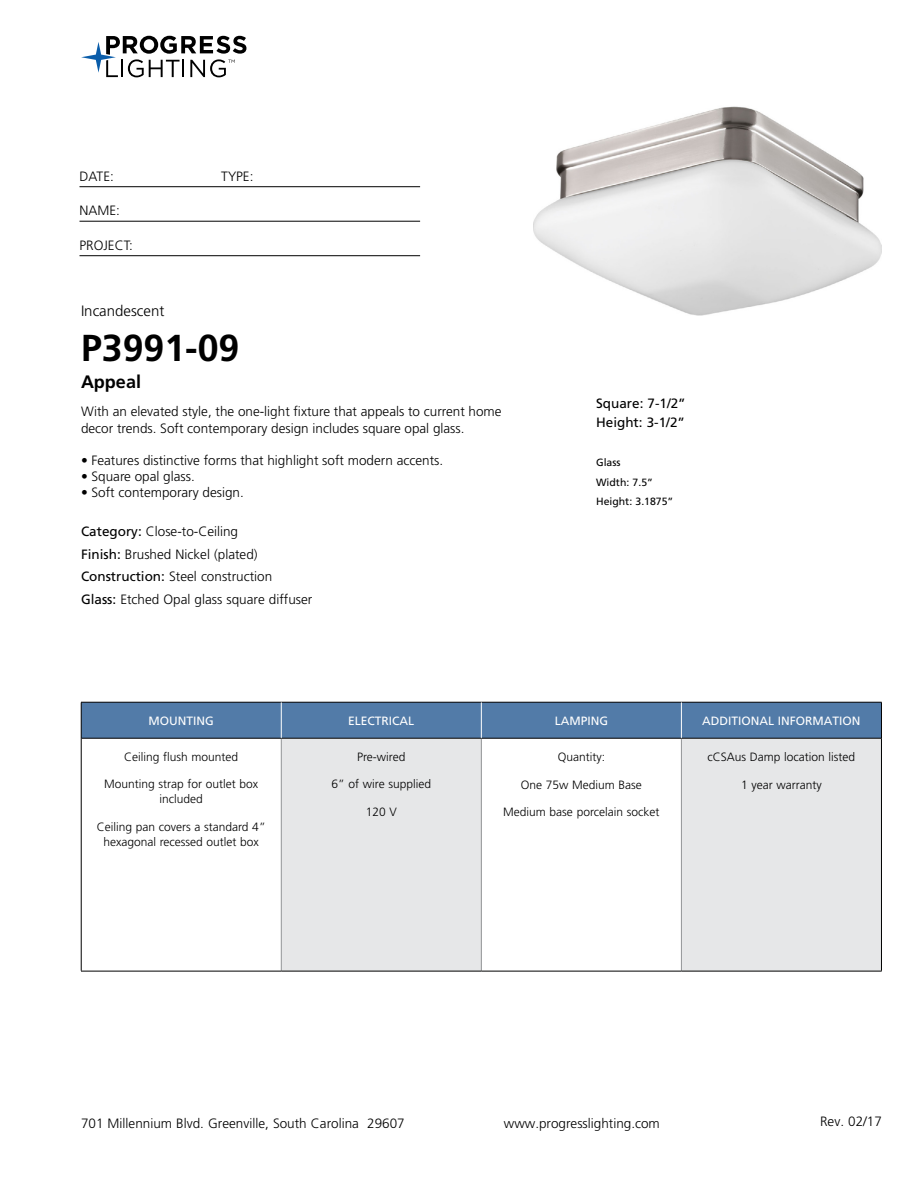
<style>
.page{position:relative;width:918px;height:1188px;background:#fff}
.page>*{position:absolute;margin:0;border:0;box-sizing:border-box;transform-origin:0 0}
.t1{font:700 37.5px "Frutiger LT Std";color:#000}
.t2{font:700 18px "Frutiger LT Std";color:#000}
.t3{font:300 15px "Frutiger LT Std";color:#000}
.t4{font:300 13.5px/22.5px "Frutiger LT Std";color:#000}
.t5{font:13.5px/19.5px "Frutiger LT Std";color:#000}
.t6{font:300 12px/15px "Frutiger LT Std";color:#000;text-align:center}
.t7{font:12px "Frutiger LT Std";color:#fff}
.t8{font:10.5px/19.5px "Frutiger LT Std";color:#000}
.s1{font-weight:400}
</style>
<div class="page">
<svg style="left:81px;top:36px;width:165px;height:41px"></svg>
<hr style="left:80px;top:186px;width:340px;height:1px;background:#000">
<hr style="left:80px;top:221px;width:340px;height:1px;background:#000">
<hr style="left:80px;top:255px;width:340px;height:1px;background:#000">
<div style="left:82px;top:703px;width:799px;height:35px;background:#527ba8"></div>
<div style="left:281px;top:738px;width:200px;height:233px;background:#e6e7e8"></div>
<div style="left:681px;top:738px;width:200px;height:233px;background:#e6e7e8"></div>
<hr style="left:281px;top:739px;width:1px;height:232px;background:#939598">
<hr style="left:481px;top:739px;width:1px;height:232px;background:#939598">
<hr style="left:681px;top:739px;width:1px;height:232px;background:#939598">
<hr style="left:81px;top:738px;width:200px;height:1px;background:#000">
<hr style="left:281px;top:738px;width:200px;height:1px;background:#000">
<hr style="left:481px;top:738px;width:200px;height:1px;background:#000">
<hr style="left:681px;top:738px;width:200px;height:1px;background:#000">
<hr style="left:81px;top:971px;width:200px;height:1px;background:#000">
<hr style="left:281px;top:971px;width:200px;height:1px;background:#000">
<hr style="left:481px;top:971px;width:200px;height:1px;background:#000">
<hr style="left:681px;top:971px;width:201px;height:1px;background:#000">
<hr style="left:81px;top:702px;width:200px;height:1px;background:#000">
<hr style="left:81px;top:702px;width:1px;height:36px;background:#000">
<hr style="left:281px;top:702px;width:200px;height:1px;background:#000">
<hr style="left:481px;top:702px;width:200px;height:1px;background:#000">
<hr style="left:681px;top:702px;width:201px;height:1px;background:#000">
<hr style="left:881px;top:702px;width:1px;height:36px;background:#000">
<hr style="left:81px;top:738px;width:1px;height:233px;background:#000">
<hr style="left:881px;top:738px;width:1px;height:233px;background:#000">
<hr style="left:281px;top:702px;width:1px;height:36px;background:#fff">
<hr style="left:681px;top:702px;width:1px;height:36px;background:#fff">
<hr style="left:481px;top:702px;width:1px;height:36px;background:#fff">
<img style="left:533px;top:106px;width:349px;height:210px">
<p class="t4" style="left:80px;top:165px;width:36px">DATE:</p>
<p class="t4" style="left:221px;top:165px;width:34px">TYPE:</p>
<p class="t4" style="left:80px;top:200px;width:42px">NAME:</p>
<p class="t4" style="left:80px;top:234px;width:55px">PROJECT:</p>
<p class="t3" style="left:81px;top:302px;width:85px">Incandescent</p>
<h1 class="t1" style="left:81px;top:326px;width:160px">P3991-09</h1>
<h2 class="t2" style="left:81px;top:371px;width:62px">Appeal</h2>
<p class="t4" style="left:81px;top:404px;width:422px;line-height:16.2px">With an elevated style, the one-light fixture that appeals to current home decor trends. Soft contemporary design includes square opal glass.</p>
<p class="t4" style="left:81px;top:449px;width:364px">• Features distinctive forms that highlight soft modern accents.</p>
<p class="t4" style="left:81px;top:465px;width:115px">• Square opal glass.</p>
<p class="t4" style="left:81px;top:482px;width:164px">• Soft contemporary design.</p>
<p class="t4" style="left:81px;top:520px;width:233px"><span class="s1">Category:</span> Close-to-Ceiling<br><span class="s1">Finish:</span> Brushed Nickel (plated)<br><span class="s1">Construction:</span> Steel construction<br><span class="s1">Glass:</span> Etched Opal glass square diffuser</p>
<p class="t5" style="left:596px;top:393px;width:91px">Square: 7-1/2”<br>Height: 3-1/2”</p>
<p class="t8" style="left:596px;top:453px;width:79px">Glass<br>Width: 7.5”<br>Height: 3.1875”</p>
<p class="t7" style="left:149px;top:714px;width:67px">MOUNTING</p>
<p class="t7" style="left:348px;top:714px;width:68px">ELECTRICAL</p>
<p class="t7" style="left:555px;top:714px;width:55px">LAMPING</p>
<p class="t7" style="left:702px;top:714px;width:160px">ADDITIONAL INFORMATION</p>
<p class="t6" style="left:124px;top:749px;width:116px">Ceiling flush mounted</p>
<p class="t6" style="left:104px;top:777px;width:156px">Mounting strap for outlet box included</p>
<p class="t6" style="left:97px;top:820px;width:170px">Ceiling pan covers a standard 4” hexagonal recessed outlet box</p>
<p class="t6" style="left:357px;top:749px;width:50px">Pre-wired</p>
<p class="t6" style="left:332px;top:777px;width:101px">6” of wire supplied</p>
<p class="t6" style="left:366px;top:805px;width:33px">120 V</p>
<p class="t6" style="left:708px;top:749px;width:149px">cCSAus Damp location listed</p>
<p class="t6" style="left:741px;top:777px;width:82px">1 year warranty</p>
<p class="t6" style="left:558px;top:749px;width:49px">Quantity:</p>
<p class="t6" style="left:521px;top:777px;width:123px">One 75w Medium Base</p>
<p class="t6" style="left:503px;top:805px;width:158px">Medium base porcelain socket</p>
<p class="t4" style="left:81px;top:1112px;width:325px">701 Millennium Blvd. Greenville, South Carolina 29607</p>
<p class="t4" style="left:504px;top:1112px;width:158px">www.progresslighting.com</p>
<p class="t4" style="left:820px;top:1110px;width:63px">Rev. 02/17</p>
</div>
